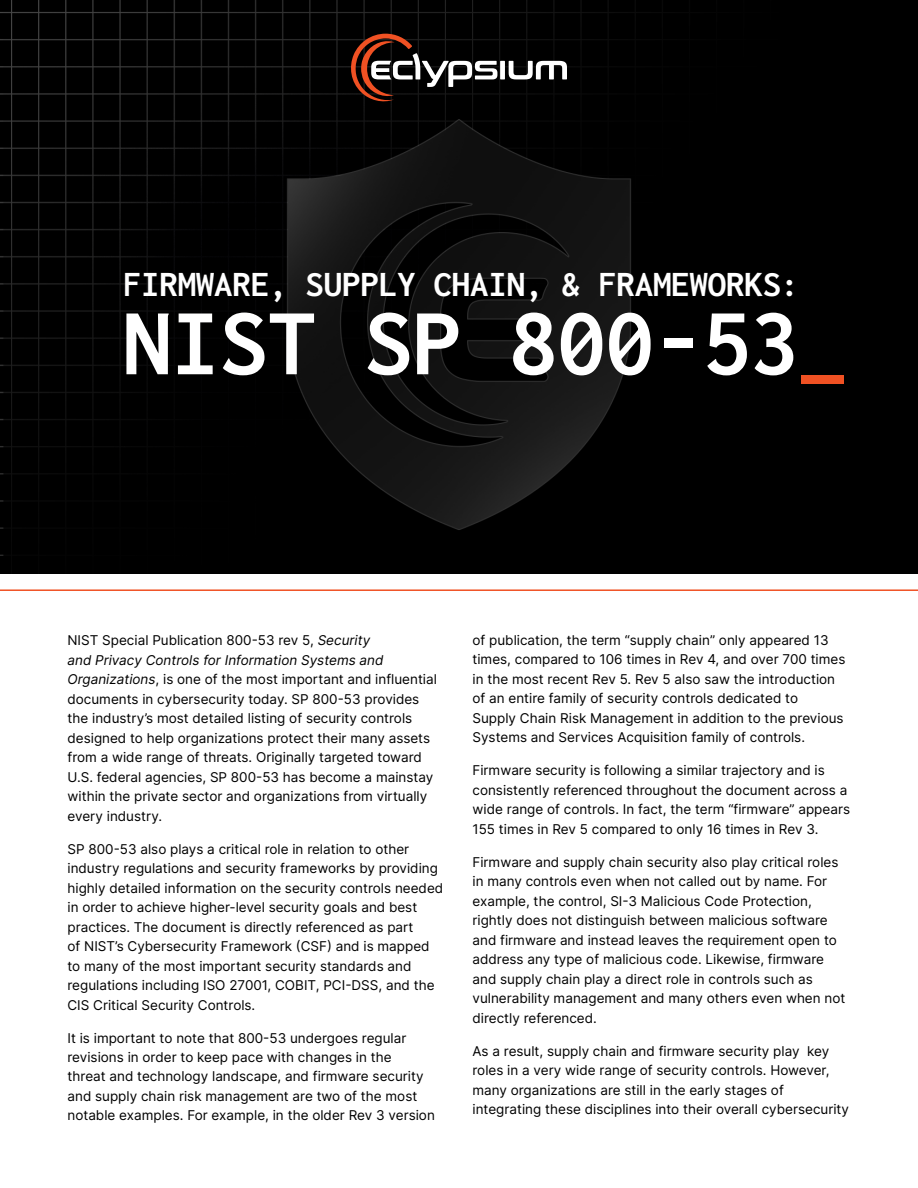
<style>
.page{position:relative;width:918px;height:1188px;background:#fff}
.page>*{position:absolute;margin:0;border:0;box-sizing:border-box;transform-origin:0 0}
.t1{font:700 97.5px "Inconsolata";letter-spacing:-.005em;color:#fff}
.t2{font:700 36.9px "Inconsolata";letter-spacing:-.005em;color:#fff}
.t3{font:13.5px/19.5px "Inter";color:#000}
.s1{color:#f05123}
</style>
<div class="page">
<img style="left:0;top:0;width:918px;height:573px">
<div style="left:500px;top:61px;width:5px;height:18px;background:#fff"></div>
<svg style="left:509px;top:61px;width:58px;height:18px"></svg>
<svg style="left:351px;top:34px;width:146px;height:67px;background:#3d2e29"></svg>
<hr style="left:0;top:589px;width:918px;height:2px;background:#f05123">
<h2 class="t2" style="left:123px;top:273px;width:678px">FIRMWARE, SUPPLY CHAIN, &amp; FRAMEWORKS:</h2>
<h1 class="t1" style="left:123px;top:313px;width:726px">NIST SP 800-53<span class="s1">_</span></h1>
<p class="t3" style="left:68px;top:630px;width:371px">NIST Special Publication 800-53 rev 5, Security<br>and Privacy Controls for Information Systems and Organizations, is one of the most important and influential documents in cybersecurity today. SP 800-53 provides the industry’s most detailed listing of security controls designed to help organizations protect their many assets from a wide range of threats. Originally targeted toward U.S. federal agencies, SP 800-53 has become a mainstay within the private sector and organizations from virtually every industry.</p>
<p class="t3" style="left:68px;top:839px;width:377px">SP 800-53 also plays a critical role in relation to other industry regulations and security frameworks by providing highly detailed information on the security controls needed in order to achieve higher-level security goals and best practices. The document is directly referenced as part<br>of NIST’s Cybersecurity Framework (CSF) and is mapped to many of the most important security standards and regulations including ISO 27001, COBIT, PCI-DSS, and the CIS Critical Security Controls.</p>
<p class="t3" style="left:68px;top:1028px;width:369px">It is important to note that 800-53 undergoes regular revisions in order to keep pace with changes in the<br>threat and technology landscape, and firmware security and supply chain risk management are two of the most notable examples. For example, in the older Rev 3 version</p>
<p class="t3" style="left:472px;top:630px;width:374px">of publication, the term “supply chain” only appeared 13 times, compared to 106 times in Rev 4, and over 700 times in the most recent Rev 5. Rev 5 also saw the introduction of an entire family of security controls dedicated to<br>Supply Chain Risk Management in addition to the previous Systems and Services Acquisition family of controls.</p>
<p class="t3" style="left:472px;top:760px;width:379px">Firmware security is following a similar trajectory and is consistently referenced throughout the document across a wide range of controls. In fact, the term “firmware” appears 155 times in Rev 5 compared to only 16 times in Rev 3.</p>
<p class="t3" style="left:472px;top:852px;width:374px">Firmware and supply chain security also play critical roles in many controls even when not called out by name. For example, the control, SI-3 Malicious Code Protection, rightly does not distinguish between malicious software and firmware and instead leaves the requirement open to address any type of malicious code. Likewise, firmware and supply chain play a direct role in controls such as vulnerability management and many others even when not directly referenced.</p>
<p class="t3" style="left:472px;top:1041px;width:378px">As a result, supply chain and firmware security play key roles in a very wide range of security controls. However, many organizations are still in the early stages of integrating these disciplines into their overall cybersecurity</p>
</div>
